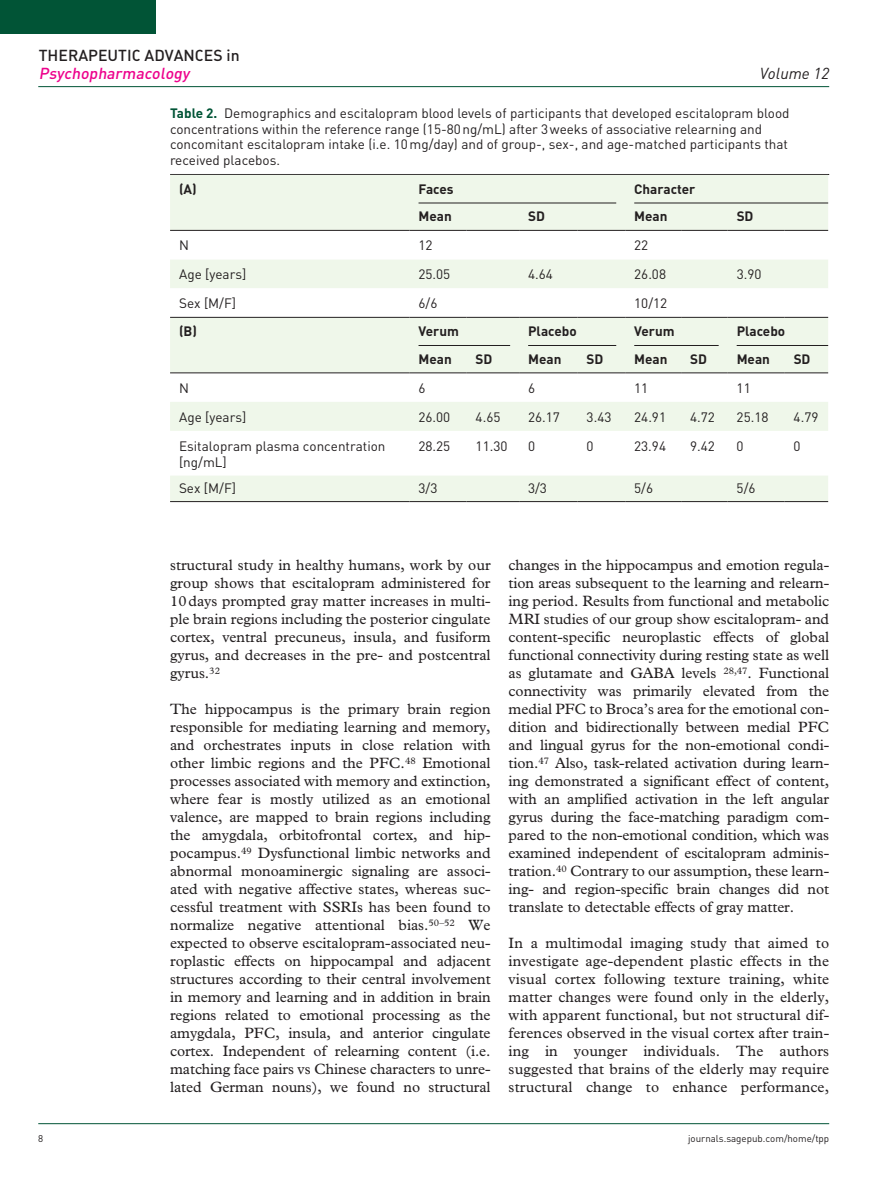
<style>
.page{position:relative;width:893px;height:1191px;background:#fff}
.page>*{position:absolute;margin:0;border:0;box-sizing:border-box;transform-origin:0 0}
.t1{font:15.75px "DIN Medium Alternate";color:#231f20}
.t2{font:italic 15.75px "DIN Medium Alternate";color:#ed028c}
.t3{font:italic 15.75px "DIN";color:#231f20}
.t4{font:15px/18px "Plantin Std";color:#231f20;text-align:justify}
.t5{font:13.5px/15.8px "DIN";color:#231f20}
.t6{font:700 13.5px "DIN";color:#231f20}
.t7{font:9.75px "DIN";color:#231f20}
.s1{font-weight:700;color:#015436}
</style>
<div class="page">
<hr style="left:38px;top:86px;width:791px;height:1px;background:#015436">
<hr style="left:38px;top:1123px;width:791px;height:1px;background:#015436">
<div style="left:0;top:0;width:155px;height:34px;background:#015436"></div>
<hr style="left:170px;top:174px;width:659px;height:1px;background:#231f20">
<div style="left:170px;top:175px;width:658px;height:198px;background:#eff7ea"></div>
<svg style="left:170px;top:230px;width:658px;height:87px"></svg>
<svg style="left:170px;top:373px;width:658px;height:1px"></svg>
<svg style="left:170px;top:402px;width:658px;height:99px;fill:#eff7ea"></svg>
<hr style="left:170px;top:501px;width:239px;height:1px;background:#231f20">
<hr style="left:410px;top:501px;width:57px;height:1px;background:#231f20">
<hr style="left:467px;top:501px;width:52px;height:1px;background:#231f20">
<hr style="left:519px;top:501px;width:59px;height:1px;background:#231f20">
<hr style="left:578px;top:501px;width:47px;height:1px;background:#231f20">
<hr style="left:625px;top:501px;width:56px;height:1px;background:#231f20">
<hr style="left:681px;top:501px;width:47px;height:1px;background:#231f20">
<hr style="left:728px;top:501px;width:57px;height:1px;background:#231f20">
<hr style="left:785px;top:501px;width:43px;height:1px;background:#231f20">
<hr style="left:170px;top:230px;width:239px;height:1px;background:#231f20">
<hr style="left:410px;top:230px;width:57px;height:1px;background:#231f20">
<hr style="left:467px;top:230px;width:52px;height:1px;background:#231f20">
<hr style="left:519px;top:230px;width:59px;height:1px;background:#231f20">
<hr style="left:578px;top:230px;width:47px;height:1px;background:#231f20">
<hr style="left:625px;top:230px;width:56px;height:1px;background:#231f20">
<hr style="left:681px;top:230px;width:47px;height:1px;background:#231f20">
<hr style="left:728px;top:230px;width:57px;height:1px;background:#231f20">
<hr style="left:785px;top:230px;width:43px;height:1px;background:#231f20">
<hr style="left:170px;top:317px;width:239px;height:1px;background:#231f20">
<hr style="left:170px;top:372px;width:239px;height:1px;background:#231f20">
<hr style="left:410px;top:317px;width:57px;height:1px;background:#231f20">
<hr style="left:467px;top:317px;width:52px;height:1px;background:#231f20">
<hr style="left:519px;top:317px;width:59px;height:1px;background:#231f20">
<hr style="left:578px;top:317px;width:47px;height:1px;background:#231f20">
<hr style="left:625px;top:317px;width:56px;height:1px;background:#231f20">
<hr style="left:681px;top:317px;width:47px;height:1px;background:#231f20">
<hr style="left:728px;top:317px;width:57px;height:1px;background:#231f20">
<hr style="left:785px;top:317px;width:43px;height:1px;background:#231f20">
<hr style="left:410px;top:372px;width:57px;height:1px;background:#231f20">
<hr style="left:467px;top:372px;width:52px;height:1px;background:#231f20">
<hr style="left:519px;top:372px;width:59px;height:1px;background:#231f20">
<hr style="left:578px;top:372px;width:47px;height:1px;background:#231f20">
<hr style="left:625px;top:372px;width:56px;height:1px;background:#231f20">
<hr style="left:681px;top:372px;width:47px;height:1px;background:#231f20">
<hr style="left:728px;top:372px;width:57px;height:1px;background:#231f20">
<hr style="left:785px;top:372px;width:43px;height:1px;background:#231f20">
<hr style="left:418px;top:203px;width:198px;height:1px;background:#231f20">
<hr style="left:634px;top:203px;width:194px;height:1px;background:#231f20">
<hr style="left:418px;top:345px;width:92px;height:1px;background:#231f20">
<hr style="left:528px;top:345px;width:88px;height:1px;background:#231f20">
<hr style="left:634px;top:345px;width:85px;height:1px;background:#231f20">
<hr style="left:737px;top:345px;width:91px;height:1px;background:#231f20">
<p class="t1" style="left:39px;top:45px;width:202px">THERAPEUTIC ADVANCES IN</p>
<p class="t2" style="left:39px;top:63px;width:152px">Psychopharmacology</p>
<p class="t3" style="left:760px;top:63px;width:71px">Volume 12</p>
<p class="t5" style="left:170px;top:105px;width:621px"><span class="s1">Table 2.</span> Demographics and escitalopram blood levels of participants that developed escitalopram blood concentrations within the reference range (15-80ng/mL) after 3weeks of associative relearning and concomitant escitalopram intake (i.e. 10mg/day) and of group-, sex-, and age-matched participants that received placebos.</p>
<p class="t6" style="left:179px;top:180px;width:19px">(A)</p>
<p class="t6" style="left:418px;top:180px;width:37px">Faces</p>
<p class="t6" style="left:634px;top:180px;width:63px">Character</p>
<p class="t6" style="left:419px;top:208px;width:35px">Mean</p>
<p class="t6" style="left:528px;top:208px;width:18px">SD</p>
<p class="t6" style="left:634px;top:208px;width:35px">Mean</p>
<p class="t6" style="left:737px;top:208px;width:18px">SD</p>
<p class="t5" style="left:179px;top:237px;width:11px">N</p>
<p class="t5" style="left:419px;top:237px;width:16px">12</p>
<p class="t5" style="left:634px;top:237px;width:16px">22</p>
<p class="t5" style="left:179px;top:266px;width:69px">Age [years]</p>
<p class="t5" style="left:419px;top:266px;width:33px">25.05</p>
<p class="t5" style="left:528px;top:266px;width:26px">4.64</p>
<p class="t5" style="left:634px;top:266px;width:33px">26.08</p>
<p class="t5" style="left:737px;top:266px;width:26px">3.90</p>
<p class="t5" style="left:179px;top:295px;width:58px">Sex [M/F]</p>
<p class="t5" style="left:419px;top:295px;width:20px">6/6</p>
<p class="t5" style="left:634px;top:295px;width:34px">10/12</p>
<p class="t6" style="left:179px;top:322px;width:19px">(B)</p>
<p class="t6" style="left:418px;top:322px;width:42px">Verum</p>
<p class="t6" style="left:528px;top:322px;width:50px">Placebo</p>
<p class="t6" style="left:634px;top:322px;width:42px">Verum</p>
<p class="t6" style="left:737px;top:322px;width:50px">Placebo</p>
<p class="t6" style="left:419px;top:350px;width:35px">Mean</p>
<p class="t6" style="left:476px;top:350px;width:18px">SD</p>
<p class="t6" style="left:528px;top:350px;width:35px">Mean</p>
<p class="t6" style="left:587px;top:350px;width:18px">SD</p>
<p class="t6" style="left:634px;top:350px;width:35px">Mean</p>
<p class="t6" style="left:690px;top:350px;width:18px">SD</p>
<p class="t6" style="left:737px;top:350px;width:35px">Mean</p>
<p class="t6" style="left:794px;top:350px;width:18px">SD</p>
<p class="t5" style="left:179px;top:380px;width:11px">N</p>
<p class="t5" style="left:418px;top:380px;width:9px">6</p>
<p class="t5" style="left:528px;top:380px;width:9px">6</p>
<p class="t5" style="left:634px;top:380px;width:16px">11</p>
<p class="t5" style="left:737px;top:380px;width:16px">11</p>
<p class="t5" style="left:179px;top:409px;width:69px">Age [years]</p>
<p class="t5" style="left:418px;top:409px;width:33px">26.00</p>
<p class="t5" style="left:476px;top:409px;width:26px">4.65</p>
<p class="t5" style="left:528px;top:409px;width:33px">26.17</p>
<p class="t5" style="left:587px;top:409px;width:26px">3.43</p>
<p class="t5" style="left:634px;top:409px;width:33px">24.91</p>
<p class="t5" style="left:690px;top:409px;width:26px">4.72</p>
<p class="t5" style="left:737px;top:409px;width:33px">25.18</p>
<p class="t5" style="left:794px;top:409px;width:26px">4.79</p>
<p class="t5" style="left:179px;top:438px;width:208px">Esitalopram plasma concentration [ng/mL]</p>
<p class="t5" style="left:418px;top:438px;width:33px">28.25</p>
<p class="t5" style="left:476px;top:438px;width:33px">11.30</p>
<p class="t5" style="left:528px;top:438px;width:9px">0</p>
<p class="t5" style="left:587px;top:438px;width:9px">0</p>
<p class="t5" style="left:634px;top:438px;width:33px">23.94</p>
<p class="t5" style="left:690px;top:438px;width:26px">9.42</p>
<p class="t5" style="left:737px;top:438px;width:9px">0</p>
<p class="t5" style="left:794px;top:438px;width:9px">0</p>
<p class="t5" style="left:179px;top:479px;width:58px">Sex [M/F]</p>
<p class="t5" style="left:418px;top:479px;width:20px">3/3</p>
<p class="t5" style="left:528px;top:479px;width:20px">3/3</p>
<p class="t5" style="left:634px;top:479px;width:20px">5/6</p>
<p class="t5" style="left:737px;top:479px;width:20px">5/6</p>
<p class="t4" style="left:170px;top:556px;width:322px">structural study in healthy humans, work by our group shows that escitalopram administered for 10days prompted gray matter increases in multi&shy;ple brain regions including the posterior cingulate cortex, ventral precuneus, insula, and fusiform gyrus, and decreases in the pre- and postcentral gyrus.<sup>32</sup></p>
<p class="t4" style="left:170px;top:700px;width:322px">The hippocampus is the primary brain region responsible for mediating learning and memory, and orchestrates inputs in close relation with other limbic regions and the PFC.<sup>48</sup> Emotional processes associated with memory and extinction, where fear is mostly utilized as an emotional valence, are mapped to brain regions including the amygdala, orbitofrontal cortex, and hip&shy;pocampus.<sup>49</sup> Dysfunctional limbic networks and abnormal monoaminergic signaling are associ&shy;ated with negative affective states, whereas suc&shy;cessful treatment with SSRIs has been found to normalize negative attentional bias.<sup>50–52</sup> We expected to observe escitalopram-associated neu&shy;roplastic effects on hippocampal and adjacent structures according to their central involvement in memory and learning and in addition in brain regions related to emotional processing as the amygdala, PFC, insula, and anterior cingulate cortex. Independent of relearning content (i.e. matching face pairs vs Chinese characters to unre&shy;lated German nouns), we found no structural</p>
<p class="t4" style="left:509px;top:556px;width:322px">changes in the hippocampus and emotion regula&shy;tion areas subsequent to the learning and relearn&shy;ing period. Results from functional and metabolic MRI studies of our group show escitalopram- and content-specific neuroplastic effects of global functional connectivity during resting state as well as glutamate and GABA levels <sup>28,47</sup>. Functional connectivity was primarily elevated from the medial PFC to Broca’s area for the emotional con&shy;dition and bidirectionally between medial PFC and lingual gyrus for the non-emotional condi&shy;tion.<sup>47</sup> Also, task-related activation during learn&shy;ing demonstrated a significant effect of content, with an amplified activation in the left angular gyrus during the face-matching paradigm com&shy;pared to the non-emotional condition, which was examined independent of escitalopram adminis&shy;tration.<sup>40</sup> Contrary to our assumption, these learn&shy;ing- and region-specific brain changes did not translate to detectable effects of gray matter.</p>
<p class="t4" style="left:509px;top:934px;width:322px">In a multimodal imaging study that aimed to investigate age-dependent plastic effects in the visual cortex following texture training, white matter changes were found only in the elderly, with apparent functional, but not structural dif&shy;ferences observed in the visual cortex after train&shy;ing in younger individuals. The authors suggested that brains of the elderly may require structural change to enhance performance,</p>
<p class="t7" style="left:38px;top:1132px;width:7px">8</p>
<p class="t7" style="left:688px;top:1132px;width:143px">journals.sagepub.com/home/tpp</p>
</div>
